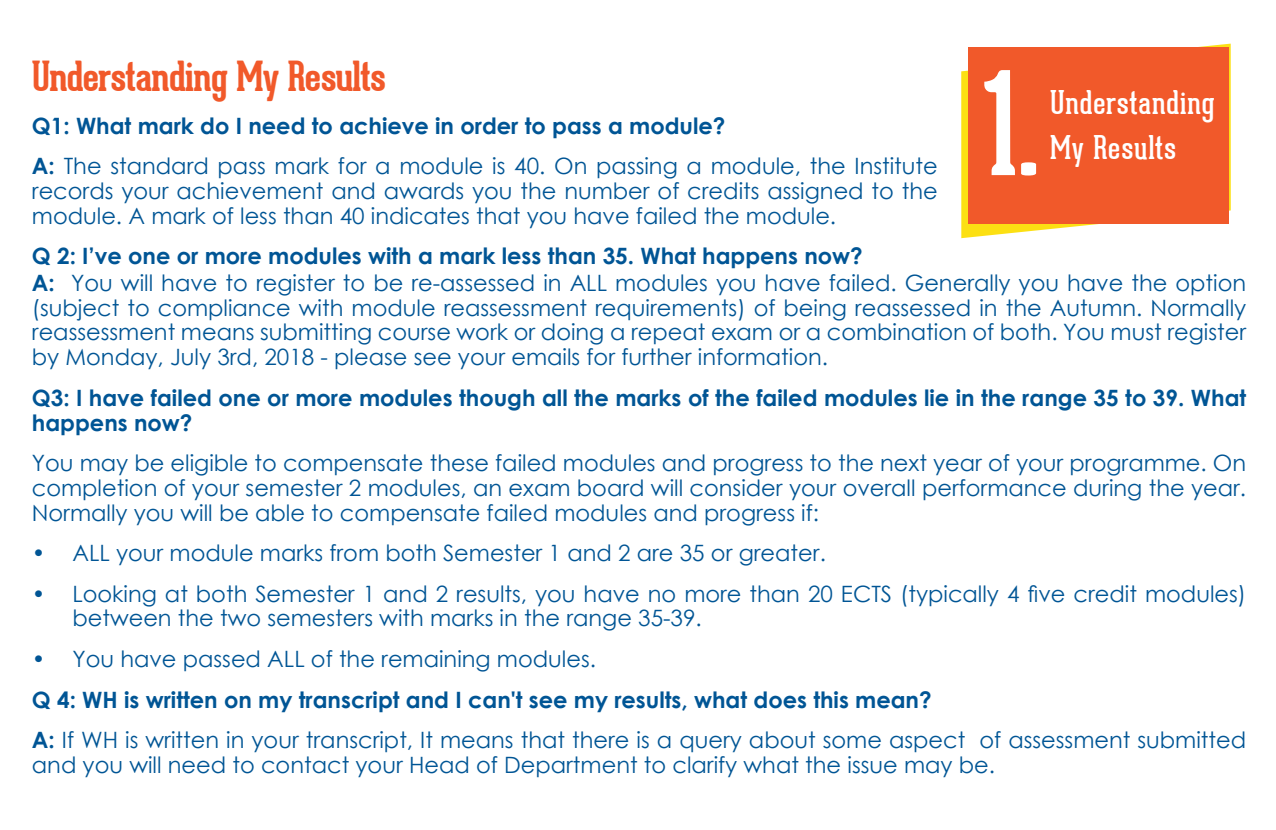
<style>
.page{position:relative;width:1276px;height:830px;background:#fff}
.page>*{position:absolute;margin:0;border:0;box-sizing:border-box;transform-origin:0 0}
.t1{font:139.95px "Geared Slab";color:#fff}
.t2{font:700 40.5px "Geared Slab";letter-spacing:-.02em;color:#f1592a}
.t3{font:31.95px "Geared Slab";letter-spacing:.025em;color:#fff}
.t4{font:22.5px/24.8px "Century Gothic";color:#005595;text-align:justify}
.t5{font:700 22.5px/24.8px "Century Gothic";color:#005595}
.s1{font-weight:700}
</style>
<div class="page">
<svg style="left:961px;top:44px;width:269px;height:194px"></svg>
<div style="left:968px;top:47px;width:261px;height:177px;background:#f1592a"></div>
<p class="t2" style="left:32px;top:51px;width:356px">Understanding My Results</p>
<p class="t5" style="left:32px;top:112px;width:695px">Q1: What mark do I need to achieve in order to pass a module?</p>
<p class="t4" style="left:32px;top:153px;width:907px"><span class="s1">A:</span> The standard pass mark for a module is 40. On passing a module, the Institute records your achievement and awards you the number of credits assigned to the module A. mark of less than 40 indicates that you have failed the module.</p>
<p class="t5" style="left:32px;top:243px;width:832px">Q 2: ’I ve one or more modules with a mark less than 35. What happens now?</p>
<p class="t1" style="left:981px;top:40px;width:59px">1.</p>
<p class="t3" style="left:1050px;top:83px;width:166px">Understanding</p>
<p class="t3" style="left:1050px;top:128px;width:127px">My Results</p>
<p class="t4" style="left:71px;top:270px;width:1176px">You will have to register to be re-assessed in ALL modules you have failed. Generally you have the option</p>
<p class="t4" style="left:32px;top:270px;width:1215px;text-align:left"><span class="s1">A:<br></span>(subject to compliance with module reassessment requirements) of being reassessed in the Autumn. Normally reassessment means submitting course work or doing a repeat exam or a combination of both. You must register by Monday, July 3rd, 2018 - please see your emails for further information.</p>
<p class="t5" style="left:32px;top:384px;width:1216px">Q3: I have failed one or more modules though all the marks of the failed modules lie in the range 35 to 39. What happens now?</p>
<p class="t4" style="left:32px;top:450px;width:1215px">You may be eligible to compensate these failed modules and progress to the next year of your programme. On completion of your semester 2 modules, an exam board will consider your overall performance during the year.<br>Normally you will be able to compensate failed modules and progress :i f</p>
<p class="t4" style="left:72px;top:540px;width:755px">ALL your module marks from both Semester 1 and 2 are 35 or greater.</p>
<p class="t4" style="left:32px;top:540px;width:15px">•</p>
<p class="t4" style="left:32px;top:580px;width:15px">•</p>
<p class="t4" style="left:72px;top:580px;width:1175px">Looking at both Semester 1 and 2 results, you have no more than 20 ECTS (typically 4 five credit modules(</p>
<p class="t4" style="left:72px;top:605px;width:631px">between the two semesters with marks in the range 35-39.</p>
<p class="t4" style="left:72px;top:645px;width:525px">You have passed ALL of the remaining modules.</p>
<p class="t4" style="left:32px;top:645px;width:15px">•</p>
<p class="t5" style="left:32px;top:685px;width:901px">Q 4: WH is written on my transcript and I can t' see my results, what does this mean?</p>
<p class="t4" style="left:32px;top:726px;width:964px"><span class="s1">A</span> If<span class="s1">:</span> WH is written in your transcript It, means that there ais query about some aspect and you will need to contact your Head of Department to clarify what the issue may be.</p>
<p class="t4" style="left:979px;top:726px;width:268px">of assessment submitted</p>
</div>
